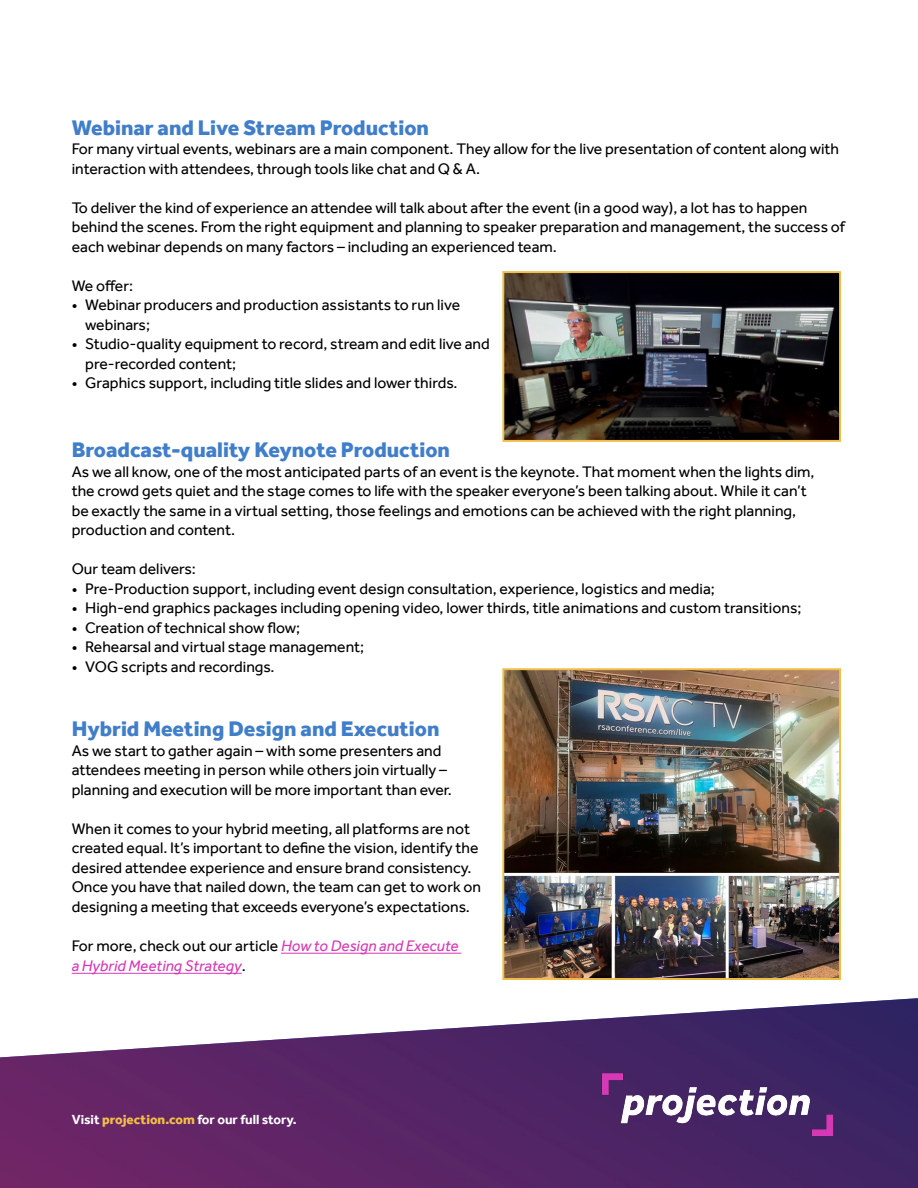
<style>
.page{position:relative;width:918px;height:1188px;background:#fff}
.page>*{position:absolute;margin:0;border:0;box-sizing:border-box;transform-origin:0 0}
.Body_White{font:800 21.75px "Effra";color:#407ec9}
.Body_White-2{font:15.75px/19.5px "Effra";color:#000}
.Body_White-3{font:italic 15.75px/20.1px "Effra";color:#d539b5}
.t1{font:700 13.5px "Effra";color:#fff}
.s1{font-style:normal;color:#000}
.s2{font-weight:800;color:#f1be48}
</style>
<div class="page">
<img style="left:0;top:998px;width:918px;height:190px">
<img style="left:589px;top:1060px;width:257px;height:89px">
<hr style="left:281px;top:953px;width:180px;height:1px;background:#d539b5">
<hr style="left:72px;top:973px;width:170px;height:1px;background:#d539b5">
<img style="left:505px;top:671px;width:333px;height:306px">
<div style="left:502px;top:668px;width:339px;height:312px;border:2px solid #f1be48"></div>
<img style="left:505px;top:274px;width:333px;height:165px">
<div style="left:502px;top:271px;width:339px;height:171px;border:2px solid #f1be48"></div>
<p class="Body_White" style="left:72px;top:114px;width:359px">Webinar and Live Stream Production</p>
<p class="Body_White-2" style="left:72px;top:139px;width:769px">For many virtual events, webinars are a main component. They allow for the live presentation of content along with interaction with attendees, through tools like chat and Q &amp; A.</p>
<p class="Body_White-2" style="left:72px;top:197px;width:775px">To deliver the kind of experience an attendee will talk about after the event (in a good way), a lot has to happen behind the scenes. From the right equipment and planning to speaker preparation and management, the success of each webinar depends on many factors – including an experienced team.</p>
<p class="Body_White-2" style="left:72px;top:275px;width:63px">We offer:</p>
<p class="Body_White-2" style="left:85px;top:295px;width:376px;text-indent:-14px">• Webinar producers and production assistants to run live webinars;</p>
<p class="Body_White-2" style="left:85px;top:334px;width:406px;text-indent:-14px">• Studio-quality equipment to record, stream and edit live and pre-recorded content;</p>
<p class="Body_White-2" style="left:72px;top:373px;width:387px">• Graphics support, including title slides and lower thirds.</p>
<p class="Body_White" style="left:72px;top:437px;width:380px">Broadcast-quality Keynote Production</p>
<p class="Body_White-2" style="left:72px;top:461px;width:744px">As we all know, one of the most anticipated parts of an event is the keynote. That moment when the lights dim, the crowd gets quiet and the stage comes to life with the speaker everyone’s been talking about. While it can’t be exactly the same in a virtual setting, those feelings and emotions can be achieved with the right planning, production and content.</p>
<p class="Body_White-2" style="left:72px;top:559px;width:126px">Our team delivers:</p>
<p class="Body_White-2" style="left:72px;top:578px;width:645px">• Pre-Production support, including event design consultation, experience, logistics and media;</p>
<p class="Body_White-2" style="left:72px;top:598px;width:731px">• High-end graphics packages including opening video, lower thirds, title animations and custom transitions;</p>
<p class="Body_White-2" style="left:72px;top:617px;width:230px">• Creation of technical show flow;</p>
<p class="Body_White-2" style="left:72px;top:637px;width:294px">• Rehearsal and virtual stage management;</p>
<p class="Body_White-2" style="left:72px;top:656px;width:204px">• VOG scripts and recordings.</p>
<p class="Body_White" style="left:72px;top:716px;width:369px">Hybrid Meeting Design and Execution</p>
<p class="Body_White-2" style="left:72px;top:741px;width:382px">As we start to gather again – with some presenters and attendees meeting in person while others join virtually – planning and execution will be more important than ever.</p>
<p class="Body_White-2" style="left:72px;top:819px;width:411px">When it comes to your hybrid meeting, all platforms are not created equal. It’s important to define the vision, identify the desired attendee experience and ensure brand consistency.<br>Once you have that nailed down, the team can get to work on designing a meeting that exceeds everyone’s expectations.</p>
<p class="Body_White-3" style="left:72px;top:936px;width:388px"><span class="s1">For more, check out our article</span> How to Design and Execute a Hybrid Meeting Strategy<span class="s1">.</span></p>
<p class="t1" style="left:72px;top:1111px;width:226px">Visit <span class="s2">projection.com</span> for our full story.</p>
</div>
